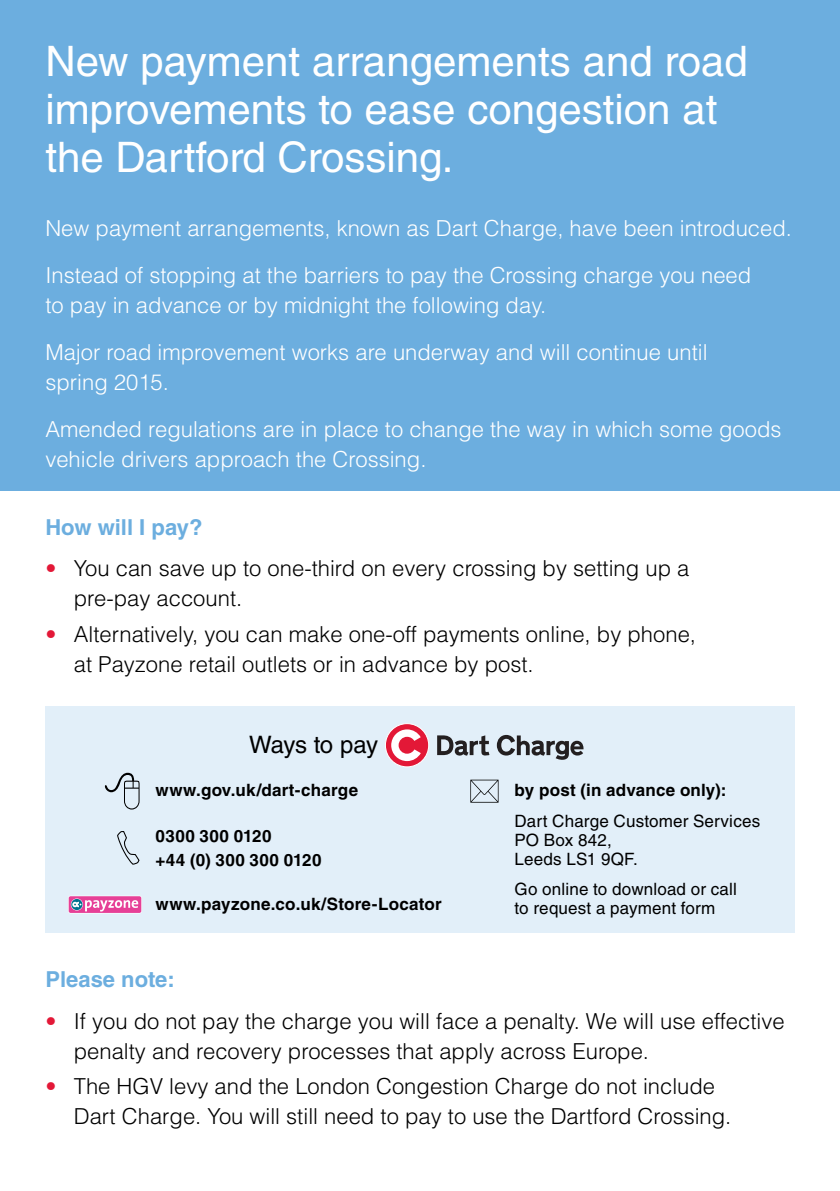
<style>
.page{position:relative;width:840px;height:1191px;background:#fff}
.page>*{position:absolute;margin:0;border:0;box-sizing:border-box;transform-origin:0 0}
.t1{font:42px/48px "Helvetica LT Std";color:#fff}
.t2{font:24px "Helvetica LT Std";letter-spacing:-.025em;color:#000}
.t3{font:300 22px/30px "Helvetica LT Std";color:#000}
.t4{font:300 22px/47px "Helvetica LT Std";color:#fff}
.t5{font:700 22px "Helvetica LT Std";color:#6caedf}
.t6{font:700 17px/24.6px "Helvetica LT Std";letter-spacing:.015em;color:#000}
.t7{font:17px/19px "Helvetica LT Std";letter-spacing:.01em;color:#000}
.s1{color:#e31837}
</style>
<div class="page">
<div style="left:0;top:0;width:839px;height:490px;background:#6caedf"></div>
<div style="left:45px;top:706px;width:749px;height:227px;background:#e2eff9"></div>
<svg style="left:105px;top:772px;width:34px;height:37px"></svg>
<svg style="left:470px;top:779px;width:28px;height:23px"></svg>
<svg style="left:117px;top:831px;width:23px;height:34px"></svg>
<div style="left:68px;top:895px;width:74px;height:18px;background:#f5c2dd;border-radius:2px"></div>
<div style="left:69px;top:896px;width:72px;height:17px;background:#e64097;border-radius:2px"></div>
<svg style="left:72px;top:900px;width:66px;height:11px"></svg>
<svg style="left:385px;top:723px;width:44px;height:44px"></svg>
<svg style="left:437px;top:735px;width:52px;height:20px"></svg>
<svg style="left:496px;top:735px;width:87px;height:25px"></svg>
<h1 class="t1" style="left:45px;top:37px;width:703px">New payment arrangements and road improvements to ease congestion at the Dartford Crossing.</h1>
<p class="t4" style="left:45px;top:204px;width:747px">New payment arrangements, known as Dart Charge, have been introduced.<br>Instead of stopping at the barriers to pay the Crossing charge you need</p>
<p class="t4" style="left:45px;top:281px;width:663px">to pay in advance or by midnight the following day.<br>Major road improvement works are underway and will continue until</p>
<p class="t4" style="left:45px;top:358px;width:737px">spring 2015.<br>Amended regulations are in place to change the way in which some goods</p>
<p class="t4" style="left:45px;top:435px;width:382px">vehicle drivers approach the Crossing.</p>
<p class="t5" style="left:45px;top:513px;width:158px">How will I pay?</p>
<p class="t3" style="left:74px;top:553px;width:617px;text-indent:-28px"><span class="s1">•</span> You can save up to one-third on every crossing by setting up a pre-pay account.</p>
<p class="t3" style="left:74px;top:619px;width:623px;text-indent:-28px"><span class="s1">•</span> Alternatively, you can make one-off payments online, by phone, at Payzone retail outlets or in advance by post.</p>
<p class="t2" style="left:249px;top:731px;width:130px">Ways to pay</p>
<p class="t6" style="left:155px;top:777px;width:204px">www.gov.uk/dart-charge</p>
<p class="t6" style="left:514px;top:777px;width:213px">by post (in advance only):</p>
<p class="t7" style="left:514px;top:811px;width:247px">Dart Charge Customer Services<br>PO Box 842,<br>Leeds LS1 9QF.</p>
<p class="t7" style="left:514px;top:879px;width:224px">Go online to download or call to request a payment form</p>
<p class="t6" style="left:155px;top:823px;width:167px">0300 300 0120<br>+44 (0) 300 300 0120</p>
<p class="t6" style="left:155px;top:891px;width:287px">www.payzone.co.uk/Store-Locator</p>
<p class="t5" style="left:45px;top:966px;width:131px">Please note:</p>
<p class="t3" style="left:74px;top:1005px;width:712px;text-indent:-28px"><span class="s1">•</span> If you do not pay the charge you will face a penalty. We will use effective penalty and recovery processes that apply across Europe.</p>
<p class="t3" style="left:74px;top:1071px;width:658px;text-indent:-28px"><span class="s1">•</span> The HGV levy and the London Congestion Charge do not include<br>Dart Charge. You will still need to pay to use the Dartford Crossing.</p>
</div>
